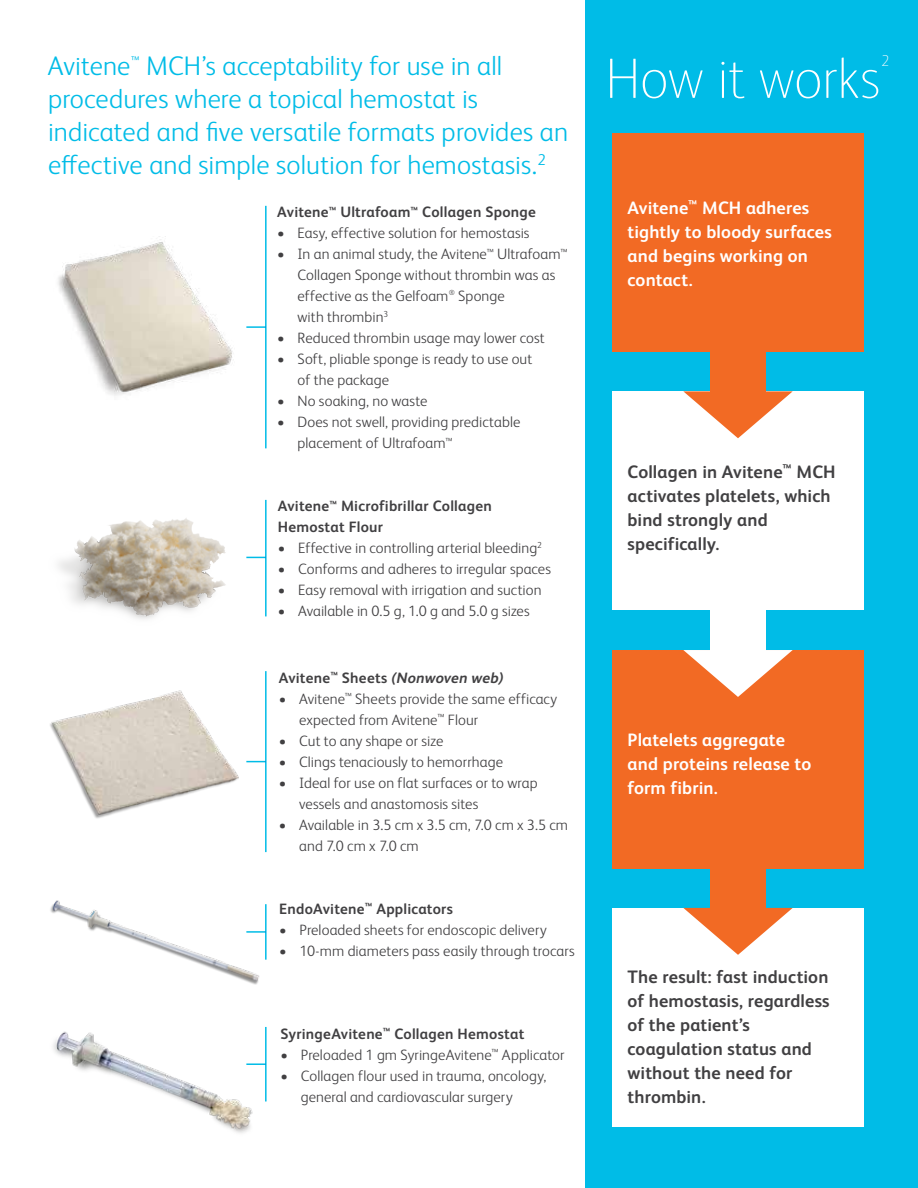
<style>
.page{position:relative;width:918px;height:1188px;background:#fff}
.page>*{position:absolute;margin:0;border:0;box-sizing:border-box;transform-origin:0 0}
.t1{font:100 57px "FS Albert Pro";letter-spacing:-.01em;color:#fff}
.t2{font:300 27px/33px "FS Albert Pro";letter-spacing:.005em;color:#00bce7}
.t3{font:700 18px/24px "FS Albert Pro";letter-spacing:.005em;color:#414042}
.t4{font:700 18px/24px "FS Albert Pro";letter-spacing:.005em;color:#fff}
.t5{font:100 15.75px "FS Albert Pro";color:#fff}
.t6{font:300 15px/21px "FS Albert Pro";letter-spacing:.005em;color:#414042}
.t7{font:700 15px/21px "FS Albert Pro";letter-spacing:.015em;color:#414042}
.s1{font-style:italic}
</style>
<div class="page">
<div style="left:31px;top:483px;width:209px;height:169px;background:#fff;opacity:.75"></div>
<img style="left:50px;top:690px;width:204px;height:129px">
<img style="left:53px;top:1031px;width:200px;height:102px">
<img style="left:50px;top:900px;width:210px;height:85px">
<hr style="left:265px;top:500px;width:2px;height:116px;background:#00bce7">
<hr style="left:265px;top:1027px;width:2px;height:75px;background:#00bce7">
<hr style="left:265px;top:904px;width:2px;height:56px;background:#00bce7">
<hr style="left:265px;top:671px;width:2px;height:181px;background:#00bce7">
<svg style="left:246px;top:557px;width:20px;height:1px"></svg>
<hr style="left:246px;top:1063px;width:20px;height:2px;background:#00bce7">
<hr style="left:246px;top:931px;width:20px;height:2px;background:#00bce7">
<svg style="left:246px;top:761px;width:20px;height:1px"></svg>
<hr style="left:265px;top:206px;width:2px;height:242px;background:#00bce7">
<hr style="left:246px;top:326px;width:20px;height:2px;background:#00bce7">
<div style="left:585px;top:1px;width:333px;height:1187px;background:#00bce7"></div>
<div style="left:612px;top:133px;width:252px;height:219px;background:#f26a24"></div>
<div style="left:612px;top:650px;width:252px;height:219px;background:#f26a24"></div>
<div style="left:612px;top:391px;width:252px;height:219px;background:#fff"></div>
<div style="left:612px;top:908px;width:252px;height:218px;background:#fff"></div>
<div style="left:710px;top:334px;width:56px;height:73px;background:#f26a24"></div>
<div style="left:710px;top:841px;width:56px;height:80px;background:#f26a24"></div>
<div style="left:710px;top:587px;width:56px;height:71px;background:#fff"></div>
<svg style="left:683px;top:391px;width:110px;height:47px"></svg>
<svg style="left:683px;top:908px;width:110px;height:47px"></svg>
<svg style="left:683px;top:650px;width:110px;height:47px"></svg>
<img style="left:58px;top:239px;width:175px;height:157px">
<h2 class="t2" style="left:48px;top:47px;width:522px">Avitene<sup>™</sup> MCH’s acceptability for use in all procedures where a topical hemostat is indicated and five versatile formats provides an effective and simple solution for hemostasis.<sup>2</sup></h2>
<p class="t7" style="left:277px;top:201px;width:260px">Avitene<sup>™</sup> Ultrafoam<sup>™</sup> Collagen Sponge</p>
<p class="t6" style="left:277px;top:222px;width:254px">• Easy, effective solution for hemostasis</p>
<p class="t6" style="left:298px;top:243px;width:271px;text-indent:-20px">• In an animal study, the Avitene<sup>™</sup> Ultrafoam<sup>™ </sup>Collagen Sponge without thrombin was as effective as the Gelfoam<sup>®</sup> Sponge<br>with thrombin<sup>3</sup></p>
<p class="t6" style="left:277px;top:327px;width:269px">• Reduced thrombin usage may lower cost</p>
<p class="t6" style="left:298px;top:348px;width:236px;text-indent:-20px">• Soft, pliable sponge is ready to use out of the package</p>
<p class="t6" style="left:277px;top:390px;width:152px">• No soaking, no waste</p>
<p class="t6" style="left:298px;top:411px;width:224px;text-indent:-20px">• Does not swell, providing predictable placement of Ultrafoam<sup>™</sup></p>
<p class="t7" style="left:278px;top:495px;width:215px">Avitene<sup>™</sup> Microfibrillar Collagen<br>Hemostat Flour</p>
<p class="t6" style="left:278px;top:537px;width:265px">• Effective in controlling arterial bleeding<sup>2</sup></p>
<p class="t6" style="left:278px;top:558px;width:275px">• Conforms and adheres to irregular spaces</p>
<p class="t6" style="left:278px;top:579px;width:265px">• Easy removal with irrigation and suction</p>
<p class="t6" style="left:278px;top:600px;width:253px">• Available in 0.5 g, 1.0 g and 5.0 g sizes</p>
<p class="t7" style="left:279px;top:666px;width:226px">Avitene<sup>™</sup> Sheets <span class="s1">(Nonwoven web)</span></p>
<p class="t6" style="left:299px;top:687px;width:260px;text-indent:-20px">• Avitene<sup>™</sup> Sheets provide the same efficacy expected from Avitene<sup>™</sup> Flour</p>
<p class="t6" style="left:279px;top:729px;width:166px">• Cut to any shape or size</p>
<p class="t6" style="left:279px;top:750px;width:226px">• Clings tenaciously to hemorrhage</p>
<p class="t6" style="left:299px;top:771px;width:240px;text-indent:-20px">• Ideal for use on flat surfaces or to wrap vessels and anastomosis sites</p>
<p class="t6" style="left:299px;top:813px;width:270px;text-indent:-20px">• Available in 3.5 cm x 3.5 cm, 7.0 cm x 3.5 cm and 7.0 cm x 7.0 cm</p>
<p class="t7" style="left:279px;top:897px;width:175px">EndoAvitene<sup>™</sup> Applicators</p>
<p class="t6" style="left:279px;top:918px;width:269px">• Preloaded sheets for endoscopic delivery</p>
<p class="t6" style="left:279px;top:939px;width:297px">• 10-mm diameters pass easily through trocars</p>
<p class="t7" style="left:281px;top:1022px;width:245px">SyringeAvitene<sup>™</sup> Collagen Hemostat</p>
<p class="t6" style="left:281px;top:1043px;width:286px">• Preloaded 1 gm SyringeAvitene<sup>™</sup> Applicator</p>
<p class="t6" style="left:301px;top:1064px;width:247px;text-indent:-20px">• Collagen flour used in trauma, oncology, general and cardiovascular surgery</p>
<h1 class="t1" style="left:605px;top:41px;width:277px">How it works</h1>
<p class="t5" style="left:881px;top:51px;width:10px">2</p>
<p class="t4" style="left:628px;top:195px;width:206px">Avitene<sup>™</sup> MCH adheres tightly to bloody surfaces and begins working on contact.</p>
<p class="t3" style="left:628px;top:458px;width:210px">Collagen in Avitene<sup>™</sup> MCH activates platelets, which bind strongly and specifically.</p>
<p class="t4" style="left:628px;top:727px;width:185px">Platelets aggregate and proteins release to form fibrin.</p>
<p class="t3" style="left:628px;top:964px;width:204px">The result: fast induction of hemostasis, regardless of the patient’s coagulation status and without the need for thrombin.</p>
</div>
